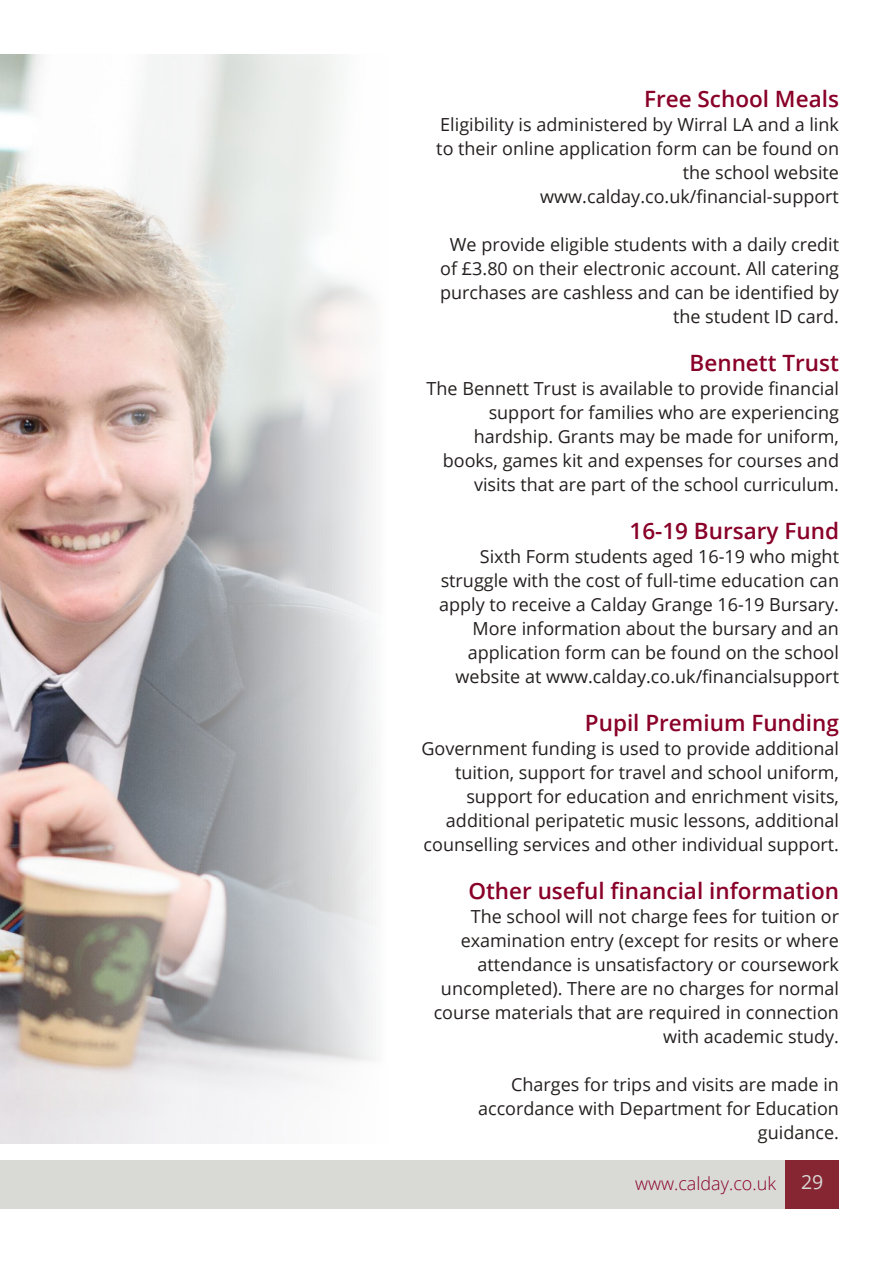
<style>
.page{position:relative;width:893px;height:1263px;background:#fff}
.page>*{position:absolute;margin:0;border:0;box-sizing:border-box;transform-origin:0 0}
.t1{font:600 22.5px "Open Sans";color:#890028}
.t2{font:19.5px "Open Sans";color:#d9d9d6}
.t3{font:18px/24px "Open Sans";color:#241f1f;text-align:right}
.t4{font:300 18px "Open Sans";color:#890028}
</style>
<div class="page">
<div style="left:0;top:1160px;width:786px;height:49px;background:#d9d9d6"></div>
<div style="left:785px;top:1160px;width:54px;height:49px;background:#862633"></div>
<img style="left:0;top:54px;width:373px;height:1090px">
<p class="t1" style="left:644px;top:83px;width:196px">Free School Meals</p>
<p class="t3" style="left:436px;top:112px;width:404px">Eligibility is administered by Wirral LA and a link to their online application form can be found on the school website www.calday.co.uk/financial-support</p>
<p class="t3" style="left:440px;top:232px;width:400px">We provide eligible students with a daily credit of £3.80 on their electronic account. All catering purchases are cashless and can be identified by the student ID card.</p>
<p class="t1" style="left:690px;top:347px;width:151px">Bennett Trust</p>
<p class="t3" style="left:427px;top:376px;width:414px">The Bennett Trust is available to provide financial support for families who are experiencing hardship. Grants may be made for uniform, books, games kit and expenses for courses and visits that are part of the school curriculum.</p>
<p class="t1" style="left:629px;top:515px;width:211px">16-19 Bursary Fund</p>
<p class="t3" style="left:439px;top:544px;width:401px">Sixth Form students aged 16-19 who might struggle with the cost of full-time education can apply to receive a Calday Grange 16-19 Bursary.<br>More information about the bursary and an application form can be found on the school website at www.calday.co.uk/financialsupport</p>
<p class="t1" style="left:585px;top:707px;width:256px">Pupil Premium Funding</p>
<p class="t3" style="left:421px;top:736px;width:419px">Government funding is used to provide additional tuition, support for travel and school uniform, support for education and enrichment visits, additional peripatetic music lessons, additional counselling services and other individual support.</p>
<p class="t1" style="left:468px;top:875px;width:372px">Other useful financial information</p>
<p class="t3" style="left:434px;top:904px;width:407px">The school will not charge fees for tuition or examination entry (except for resits or where attendance is unsatisfactory or coursework uncompleted). There are no charges for normal course materials that are required in connection with academic study.</p>
<p class="t3" style="left:478px;top:1072px;width:362px">Charges for trips and visits are made in accordance with Department for Education guidance.</p>
<p class="t4" style="left:635px;top:1171px;width:142px">www.calday.co.uk</p>
<p class="t2" style="left:801px;top:1168px;width:24px">29</p>
</div>
